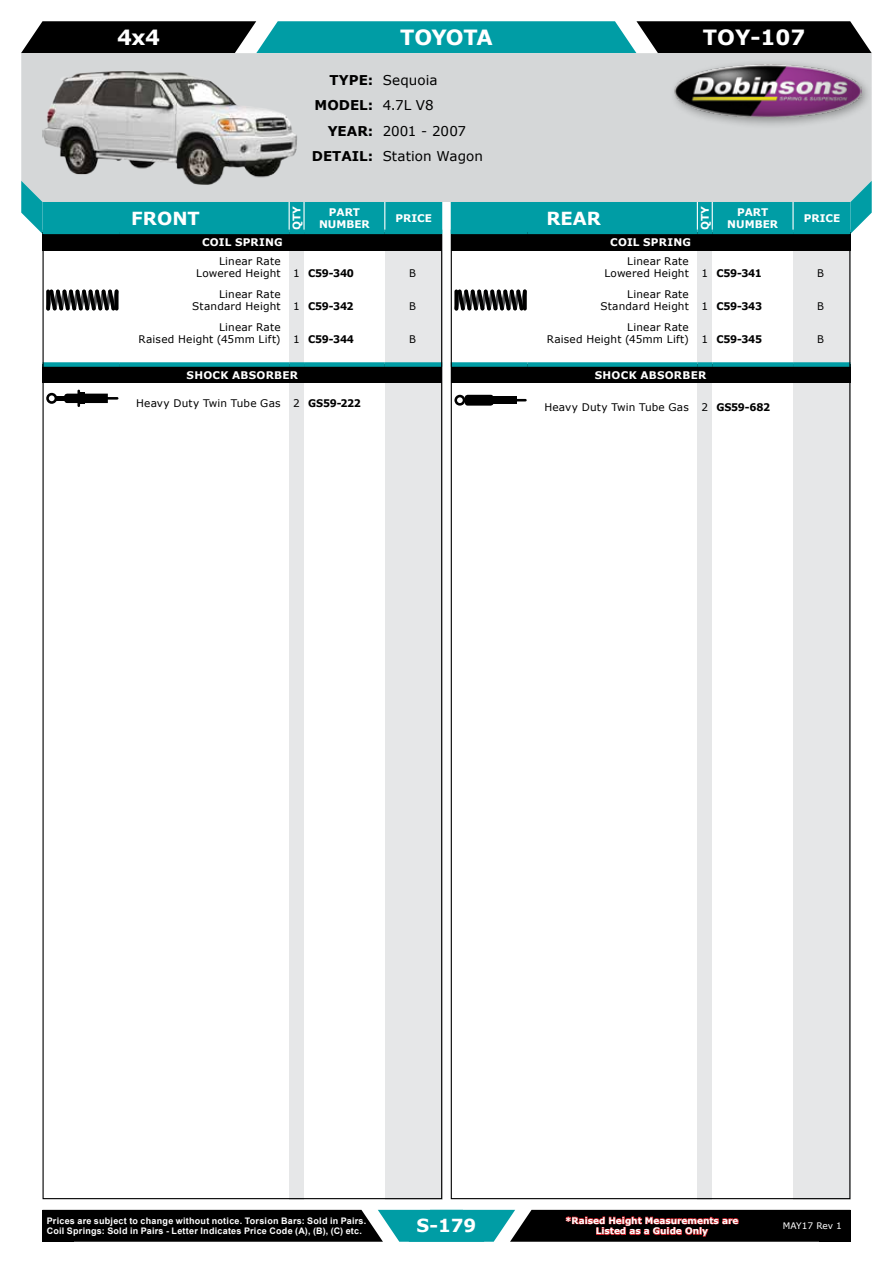
<style>
.page{position:relative;width:893px;height:1263px;background:#fff}
.page>*{position:absolute;margin:0;border:0;box-sizing:border-box;transform-origin:0 0}
.t1{font:700 21px "Verdana";letter-spacing:-.01em;color:#fff}
.t2{font:700 18px "Verdana";color:#fff}
.t3{font:13.5px/25.5px "Verdana";letter-spacing:.005em;color:#000}
.t4{font:700 13.5px/25.5px "Verdana";color:#000;text-align:right}
.t5{font:10.5px/12.6px "Verdana";letter-spacing:.015em;color:#000}
.t6{font:700 10.5px/12.6px "Verdana";letter-spacing:.015em;color:#fff;text-align:center}
.t7{font:10.5px "Verdana";letter-spacing:.015em;color:#000;scale:.95 1}
.t8{font:700 9px/10.8px "Arial";letter-spacing:.025em;color:#fff}
.t9{font:700 9px/10.8px "Verdana";color:#fff;text-align:center}
.t10{font:9px "Verdana";color:#fff}
.s1{font-weight:700}
</style>
<div class="page">
<svg style="left:21px;top:21px;width:851px;height:32px;background:#15575a"></svg>
<div style="left:21px;top:53px;width:851px;height:149px;background:#d5d7d8"></div>
<svg style="left:74px;top:1210px;width:745px;height:32px;background:#172728"></svg>
<div style="left:43px;top:1210px;width:31px;height:32px;background:#000"></div>
<div style="left:819px;top:1210px;width:31px;height:32px;background:#000"></div>
<svg style="left:21px;top:181px;width:421px;height:53px;background:#57b5ba"></svg>
<hr style="left:289px;top:202px;width:1px;height:32px;background:#fff">
<hr style="left:303px;top:202px;width:2px;height:32px;background:#fff">
<hr style="left:384px;top:202px;width:1px;height:32px;background:#fff">
<svg style="left:451px;top:181px;width:421px;height:53px;background:#5bb6bb"></svg>
<hr style="left:697px;top:202px;width:1px;height:32px;background:#fff">
<hr style="left:712px;top:202px;width:1px;height:32px;background:#fff">
<hr style="left:792px;top:202px;width:2px;height:32px;background:#fff">
<div style="left:669px;top:59px;width:204px;height:71px;background:#000;opacity:.35"></div>
<img style="left:674px;top:65px;width:187px;height:52px">
<div style="left:289px;top:234px;width:15px;height:965px;background:#e6e7e8"></div>
<div style="left:697px;top:234px;width:15px;height:965px;background:#e6e7e8"></div>
<div style="left:385px;top:234px;width:57px;height:965px;background:#e6e7e8"></div>
<div style="left:793px;top:234px;width:57px;height:965px;background:#e6e7e8"></div>
<img style="left:43px;top:71px;width:255px;height:113px">
<div style="left:43px;top:232px;width:399px;height:19px;background:#000"></div>
<hr style="left:43px;top:230px;width:76px;height:4px;background:#009da5">
<hr style="left:119px;top:230px;width:170px;height:4px;background:#009da5">
<hr style="left:289px;top:230px;width:15px;height:4px;background:#009da5">
<hr style="left:304px;top:230px;width:81px;height:4px;background:#009da5">
<hr style="left:385px;top:230px;width:57px;height:4px;background:#009da5">
<svg style="left:46px;top:289px;width:73px;height:22px;background:#515151"></svg>
<svg style="left:115px;top:291px;width:4px;height:18px"></svg>
<div style="left:43px;top:364px;width:399px;height:19px;background:#000"></div>
<div style="left:43px;top:362px;width:76px;height:5px;background:#009da5"></div>
<div style="left:119px;top:362px;width:170px;height:5px;background:#009da5"></div>
<div style="left:289px;top:362px;width:15px;height:5px;background:#009da5"></div>
<div style="left:304px;top:362px;width:81px;height:5px;background:#009da5"></div>
<div style="left:385px;top:362px;width:57px;height:5px;background:#009da5"></div>
<svg style="left:64px;top:394px;width:44px;height:9px"></svg>
<div style="left:56px;top:396px;width:9px;height:5px;background:#000"></div>
<div style="left:79px;top:392px;width:6px;height:12px;background:#000"></div>
<hr style="left:77px;top:391px;width:3px;height:15px;background:#000">
<div style="left:46px;top:393px;width:11px;height:11px;border:3px solid #000;border-radius:50%"></div>
<hr style="left:87px;top:397px;width:30px;height:3px;background:#000">
<div style="left:451px;top:232px;width:399px;height:19px;background:#000"></div>
<hr style="left:451px;top:230px;width:76px;height:4px;background:#009da5">
<hr style="left:527px;top:230px;width:170px;height:4px;background:#009da5">
<hr style="left:697px;top:230px;width:15px;height:4px;background:#009da5">
<hr style="left:712px;top:230px;width:81px;height:4px;background:#009da5">
<hr style="left:793px;top:230px;width:57px;height:4px;background:#009da5">
<svg style="left:454px;top:289px;width:73px;height:22px"></svg>
<svg style="left:523px;top:291px;width:4px;height:18px"></svg>
<div style="left:451px;top:364px;width:399px;height:19px;background:#000"></div>
<div style="left:451px;top:362px;width:76px;height:5px;background:#009da5"></div>
<div style="left:527px;top:362px;width:170px;height:5px;background:#009da5"></div>
<div style="left:697px;top:362px;width:15px;height:5px;background:#009da5"></div>
<div style="left:712px;top:362px;width:81px;height:5px;background:#009da5"></div>
<div style="left:793px;top:362px;width:57px;height:5px;background:#009da5"></div>
<div style="left:454px;top:395px;width:11px;height:11px;border:3px solid #000;border-radius:50%"></div>
<div style="left:465px;top:395px;width:29px;height:11px;background:#000;border-radius:3px"></div>
<div style="left:492px;top:397px;width:25px;height:7px;background:#000"></div>
<svg style="left:517px;top:399px;width:8px;height:2px"></svg>
<h1 class="t1" style="left:117px;top:22px;width:44px">4x4</h1>
<h1 class="t1" style="left:400px;top:22px;width:94px">TOYOTA</h1>
<h1 class="t1" style="left:703px;top:22px;width:104px">TOY-107</h1>
<p class="t4" style="left:312px;top:67px;width:63px">TYPE:<br>MODEL:<br>YEAR:<br>DETAIL:</p>
<p class="t3" style="left:383px;top:67px;width:102px">Sequoia<br>4.7L V8<br>2001 - 2007<br>Station Wagon</p>
<h2 class="t2" style="left:131px;top:205px;width:70px">FRONT</h2>
<p class="t6" style="left:290px;top:230px;width:25px;rotate:-90deg">QTY</p>
<p class="t6" style="left:319px;top:205px;width:52px">PART<br>NUMBER</p>
<p class="t6" style="left:396px;top:212px;width:38px">PRICE</p>
<h2 class="t2" style="left:547px;top:205px;width:56px">REAR</h2>
<p class="t6" style="left:698px;top:230px;width:25px;rotate:-90deg">QTY</p>
<p class="t6" style="left:727px;top:205px;width:52px">PART<br>NUMBER</p>
<p class="t6" style="left:804px;top:212px;width:38px">PRICE</p>
<p class="t6" style="left:202px;top:236px;width:82px">COIL SPRING</p>
<p class="t5" style="left:196px;top:254px;width:159px;text-indent:23px">Linear Rate<br>Lowered Height 1 <span class="s1">C59-340</span></p>
<p class="t7" style="left:409px;top:266px;width:9px">B</p>
<p class="t6" style="left:610px;top:236px;width:82px">COIL SPRING</p>
<p class="t5" style="left:604px;top:254px;width:159px;text-indent:23px">Linear Rate<br>Lowered Height 1 <span class="s1">C59-341</span></p>
<p class="t7" style="left:817px;top:266px;width:9px">B</p>
<p class="t5" style="left:192px;top:287px;width:163px;text-indent:27px">Linear Rate<br>Standard Height 1 <span class="s1">C59-342</span></p>
<p class="t7" style="left:409px;top:299px;width:9px">B</p>
<p class="t5" style="left:600px;top:287px;width:163px;text-indent:27px">Linear Rate<br>Standard Height 1 <span class="s1">C59-343</span></p>
<p class="t7" style="left:817px;top:299px;width:9px">B</p>
<p class="t5" style="left:139px;top:320px;width:217px;text-indent:80px">Linear Rate<br>Raised Height (45mm Lift) 1 <span class="s1">C59-344</span></p>
<p class="t7" style="left:409px;top:332px;width:9px">B</p>
<p class="t5" style="left:547px;top:320px;width:217px;text-indent:80px">Linear Rate<br>Raised Height (45mm Lift) 1 <span class="s1">C59-345</span></p>
<p class="t7" style="left:817px;top:332px;width:9px">B</p>
<p class="t6" style="left:187px;top:369px;width:113px">SHOCK ABSORBER</p>
<p class="t5" style="left:136px;top:397px;width:226px">Heavy Duty Twin Tube Gas 2 <span class="s1">GS59-222</span></p>
<p class="t6" style="left:595px;top:369px;width:113px">SHOCK ABSORBER</p>
<p class="t5" style="left:544px;top:401px;width:227px">Heavy Duty Twin Tube Gas 2 <span class="s1">GS59-682</span></p>
<p class="t8" style="left:47px;top:1215px;width:321px">Prices are subject to change without notice. Torsion Bars: Sold in Pairs.<br>Coil Springs: Sold in Pairs - Letter Indicates Price Code (A), (B), (C) etc.</p>
<h2 class="t2" style="left:417px;top:1213px;width:61px">S-179</h2>
<p class="t9" style="left:565px;top:1215px;width:175px">*Raised Height Measurements are<br>Listed as a Guide Only</p>
<p class="t10" style="left:783px;top:1220px;width:61px">MAY17 Rev 1</p>
</div>
